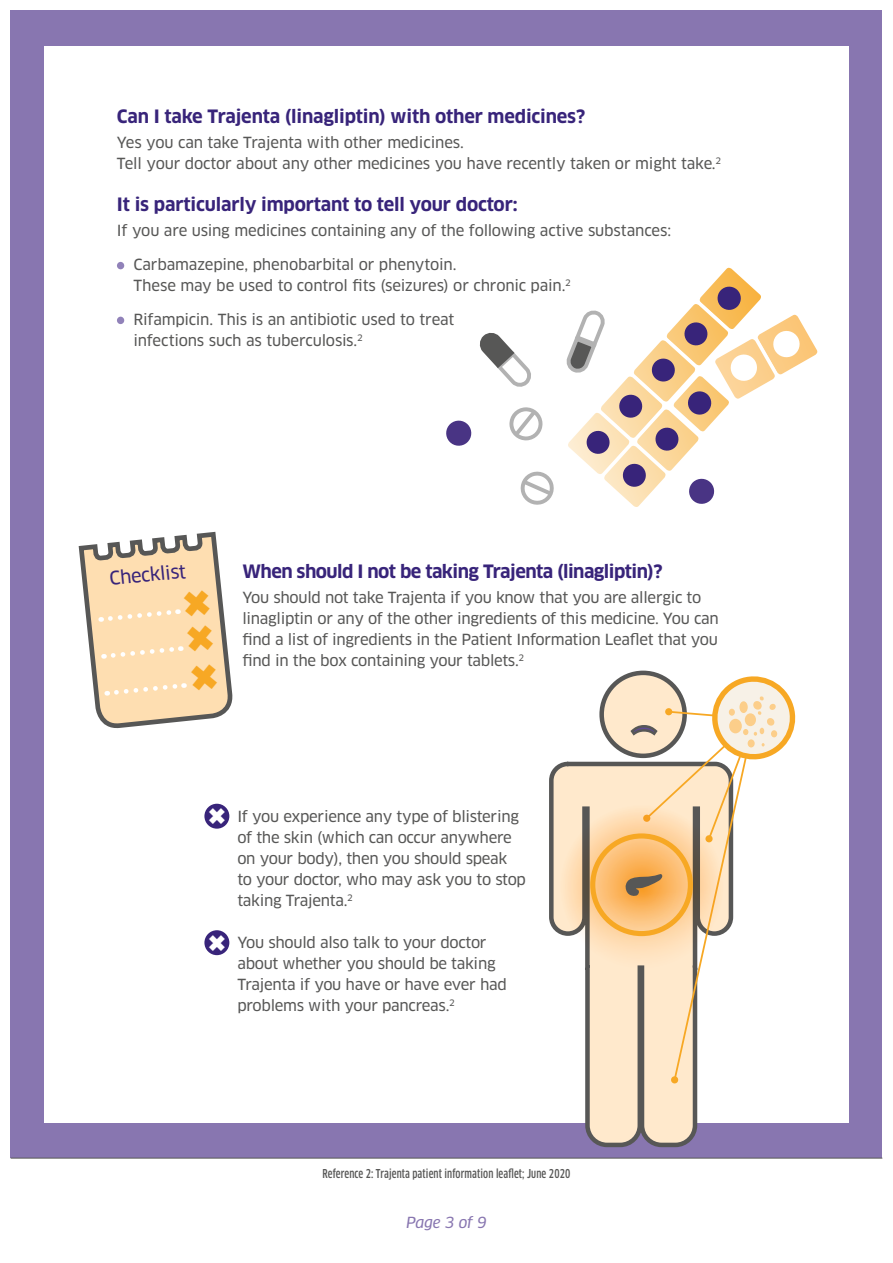
<style>
.page{position:relative;width:893px;height:1263px;background:#fff}
.page>*{position:absolute;margin:0;border:0;box-sizing:border-box;transform-origin:0 0}
.t1{font:18.3px "Clan OT News";color:#38247a}
.t2{font:700 18px "Clan OT";letter-spacing:-.01em;color:#38247a}
.t3{font:700 18px "Clan OT";letter-spacing:-.03em;color:#38247a}
.t4{font:15px/21px "Clan OT News";letter-spacing:-.02em;color:#575756}
.t5{font:italic 15px "Clan OT News";letter-spacing:-.025em;color:#8876b0}
.t6{font:500 condensed 12px "Clan OT";letter-spacing:.01em;color:#575756}
</style>
<div class="page">
<div style="left:11px;top:11px;width:871px;height:1147px;background:#8876b0"></div>
<div style="left:44px;top:46px;width:805px;height:1077px;background:#fff"></div>
<div style="left:117px;top:262px;width:7px;height:7px;background:#9182b9;border-radius:50%"></div>
<div style="left:117px;top:317px;width:7px;height:7px;background:#9182b9;border-radius:50%"></div>
<svg style="left:446px;top:420px;width:26px;height:26px"></svg>
<svg style="left:520px;top:471px;width:34px;height:34px"></svg>
<div style="left:509px;top:407px;width:34px;height:34px;border:4px solid #b2b2b2;border-radius:50%"></div>
<svg style="left:510px;top:407px;width:30px;height:33px"></svg>
<svg style="left:479px;top:333px;width:52px;height:54px"></svg>
<svg style="left:566px;top:267px;width:252px;height:240px"></svg>
<div style="left:204px;top:804px;width:25px;height:25px;background:#38247a;border-radius:50%"></div>
<div style="left:204px;top:930px;width:25px;height:25px;background:#38247a;border-radius:50%"></div>
<hr style="left:11px;top:1158px;width:871px;height:1px;background:#575756">
<svg style="left:585px;top:1084px;width:113px;height:64px;background:#d8c6b4"></svg>
<svg style="left:549px;top:670px;width:247px;height:414px"></svg>
<div style="left:590px;top:833px;width:103px;height:103px;border:5px solid #f7a824;border-radius:50%"></div>
<svg style="left:78px;top:531px;width:155px;height:197px"></svg>
<p class="t2" style="left:117px;top:106px;width:470px">Can I take Trajenta (linagliptin) with other medicines?</p>
<p class="t4" style="left:117px;top:132px;width:606px">Yes you can take Trajenta with other medicines.<br>Tell your doctor about any other medicines you have recently taken or might take.<sup>2</sup></p>
<p class="t2" style="left:117px;top:194px;width:402px">It is particularly important to tell your doctor:</p>
<p class="t4" style="left:117px;top:220px;width:556px">If you are using medicines containing any of the following active substances:</p>
<p class="t4" style="left:133px;top:254px;width:439px">Carbamazepine, phenobarbital or phenytoin.<br>These may be used to control fits (seizures) or chronic pain.<sup>2</sup></p>
<p class="t4" style="left:133px;top:309px;width:322px">Rifampicin. This is an antibiotic used to treat infections such as tuberculosis.<sup>2</sup></p>
<p class="t1" style="left:108px;top:568px;width:78px;rotate:-6deg">Checklist</p>
<p class="t3" style="left:242px;top:561px;width:422px">When should I not be taking Trajenta (linagliptin)?</p>
<p class="t4" style="left:242px;top:587px;width:478px">You should not take Trajenta if you know that you are allergic to linagliptin or any of the other ingredients of this medicine. You can find a list of ingredients in the Patient Information Leaflet that you find in the box containing your tablets.<sup>2</sup></p>
<p class="t4" style="left:237px;top:806px;width:290px">If you experience any type of blistering of the skin (which can occur anywhere on your body), then you should speak<br>to your doctor, who may ask you to stop taking Trajenta.<sup>2</sup></p>
<p class="t4" style="left:237px;top:932px;width:271px">You should also talk to your doctor about whether you should be taking Trajenta if you have or have ever had problems with your pancreas.<sup>2</sup></p>
<p class="t6" style="left:323px;top:1167px;width:249px">Reference 2: Trajenta patient information leaflet; June 2020</p>
<p class="t5" style="left:406px;top:1213px;width:82px">Page 3 of 9</p>
</div>
